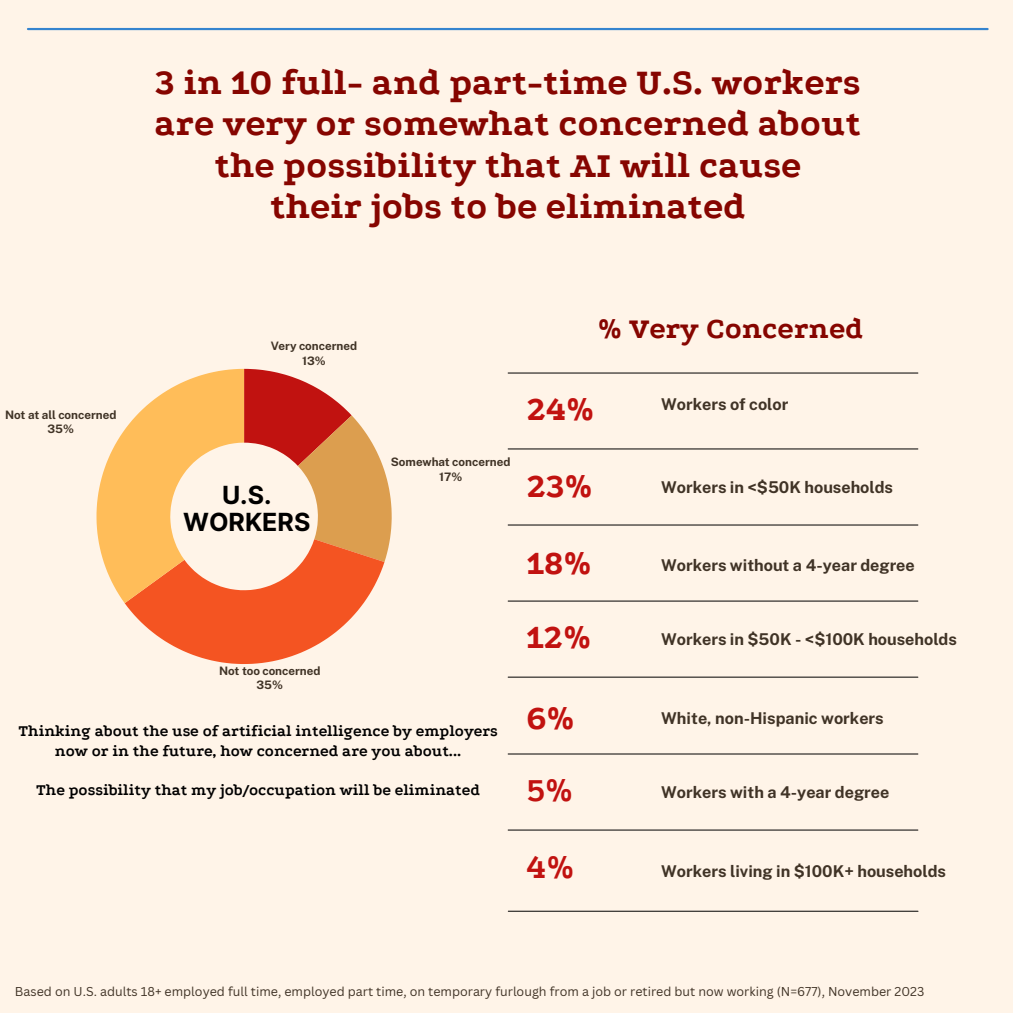
<style>
.page{position:relative;width:1013px;height:1013px;background:#fff}
.page>*{position:absolute;margin:0;border:0;box-sizing:border-box;transform-origin:0 0}
.t1{font:800 37.5px/41.2px "Podkova";color:#860500;text-align:center}
.t2{font:800 35.12px "Podkova";color:#c11210}
.t3{font:700 35.12px "Podkova";color:#c11210}
.t4{font:800 30.25px "Podkova";color:#860500}
.t5{font:700 25px/27.2px "Inter";color:#000;text-align:center}
.t6{font:700 16.38px/19.8px "Podkova";color:#000;text-align:center}
.t7{font:700 16.25px "Public Sans";color:#403326}
.t8{font:12.5px "Canva Sans";color:#403326}
.t9{font:700 11.62px/14.5px "Public Sans";color:#403326;text-align:center}
</style>
<div class="page">
<div style="left:0;top:0;width:1012px;height:1012px;background:#fff4e8"></div>
<svg style="left:96px;top:369px;width:296px;height:295px"></svg>
<hr style="left:508px;top:372px;width:409px;height:1px;background:#000">
<hr style="left:508px;top:448px;width:409px;height:1px;background:#000">
<hr style="left:508px;top:524px;width:409px;height:1px;background:#000">
<hr style="left:508px;top:600px;width:409px;height:1px;background:#000">
<hr style="left:508px;top:676px;width:409px;height:1px;background:#000">
<hr style="left:28px;top:28px;width:959px;height:2px;background:#3584cf">
<hr style="left:508px;top:753px;width:409px;height:1px;background:#000">
<hr style="left:508px;top:829px;width:409px;height:1px;background:#000">
<hr style="left:508px;top:910px;width:410px;height:1px;background:#000">
<h1 class="t1" style="left:154px;top:62px;width:708px">3 in 10 full- and part-time U.S. workers are very or somewhat concerned about the possibility that AI will cause<br>their jobs to be eliminated</h1>
<p class="t9" style="left:5px;top:407px;width:113px">Not at all concerned<br>35%</p>
<p class="t9" style="left:271px;top:338px;width:88px;line-height:15.4px">Very concerned<br>13%</p>
<h4 class="t5" style="left:183px;top:481px;width:129px">U.S.<br>WORKERS</h4>
<h1 class="t4" style="left:597px;top:311px;width:267px">% Very Concerned</h1>
<p class="t9" style="left:391px;top:454px;width:121px">Somewhat concerned<br>17%</p>
<h1 class="t2" style="left:527px;top:390px;width:69px">24%</h1>
<h4 class="t2" style="left:527px;top:467px;width:67px">23%</h4>
<h1 class="t7" style="left:661px;top:395px;width:129px">Workers of color</h1>
<h3 class="t7" style="left:661px;top:477px;width:233px">Workers in &lt;$50K households</h3>
<h4 class="t2" style="left:527px;top:544px;width:66px">18%</h4>
<h2 class="t7" style="left:661px;top:556px;width:255px">Workers without a 4-year degree</h2>
<p class="t9" style="left:219px;top:663px;width:103px">Not too concerned<br>35%</p>
<h1 class="t6" style="left:18px;top:721px;width:481px">Thinking about the use of artificial intelligence by employers now or in the future, how concerned are you about...</h1>
<h4 class="t6" style="left:36px;top:780px;width:445px">The possibility that my job/occupation will be eliminated</h4>
<h4 class="t2" style="left:526px;top:617px;width:66px">12%</h4>
<p class="t7" style="left:661px;top:629px;width:297px">Workers in $50K - &lt;$100K households</p>
<h1 class="t2" style="left:526px;top:698px;width:50px">6%</h1>
<h4 class="t3" style="left:526px;top:771px;width:48px">5%</h4>
<h4 class="t7" style="left:661px;top:709px;width:224px">White, non-Hispanic workers</h4>
<h1 class="t7" style="left:661px;top:782px;width:230px">Workers with a 4-year degree</h1>
<h4 class="t3" style="left:526px;top:848px;width:49px">4%</h4>
<h4 class="t7" style="left:661px;top:861px;width:286px">Workers living in $100K+ households</h4>
<h1 class="t8" style="left:15px;top:982px;width:910px">Based on U.S. adults 18+ employed full time, employed part time, on temporary furlough from a job or retired but now working (N=677), November 2023</h1>
</div>
